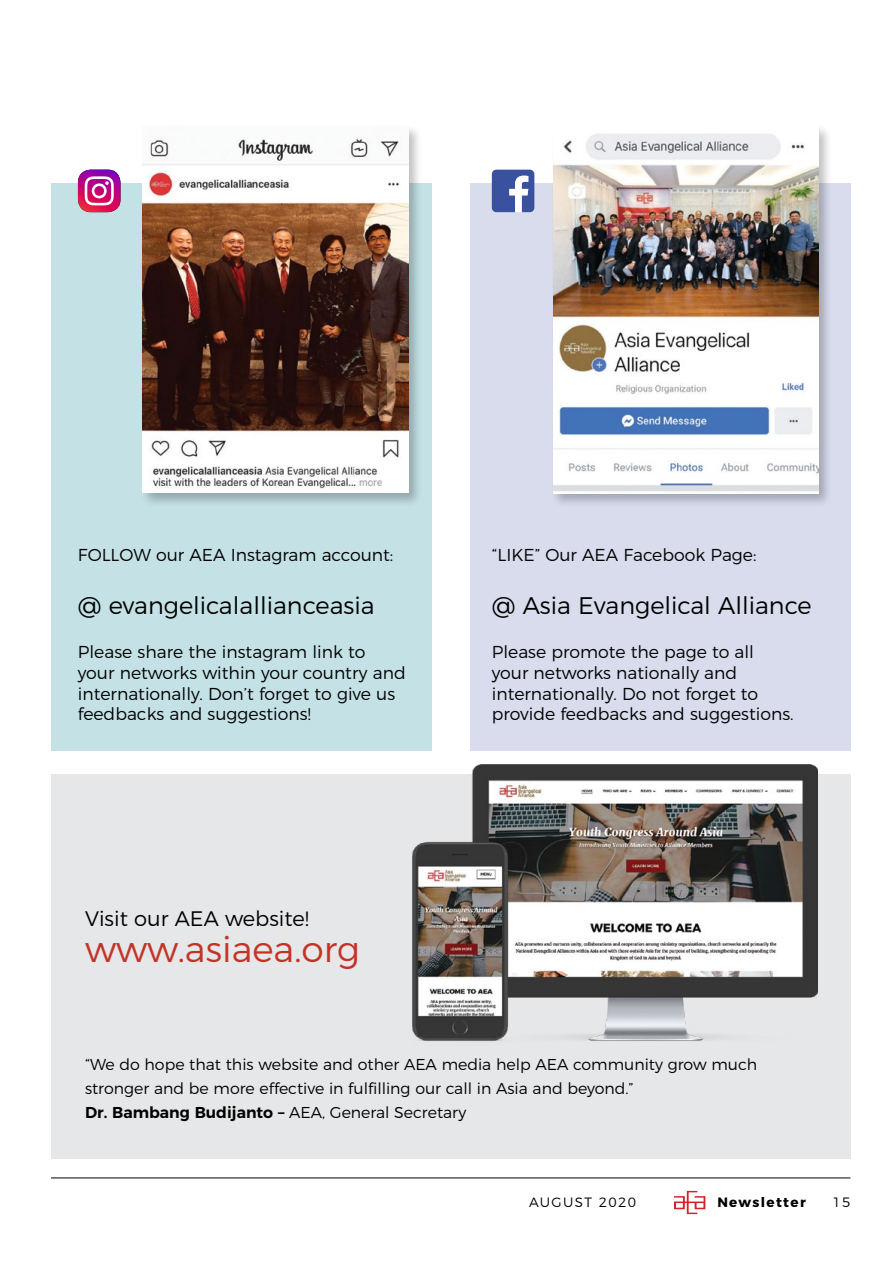
<style>
.page{position:relative;width:893px;height:1263px;background:#fff}
.page>*{position:absolute;margin:0;border:0;box-sizing:border-box;transform-origin:0 0}
.t1{font:300 36px "Montserrat";color:#c43327}
.t2{font:300 24px "Montserrat";color:#000}
.t3{font:300 21px "Montserrat";color:#000}
.t4{font:300 17.25px/20.7px "Montserrat";color:#000}
.t5{font:300 15.75px/24px "Montserrat";color:#000}
.t6{font:300 13.5px "Montserrat";letter-spacing:.1em;color:#000}
.t7{font:700 13.5px "Montserrat";letter-spacing:.1em;color:#000}
.s1{font-weight:600}
</style>
<div class="page">
<hr style="left:51px;top:1178px;width:799px;height:1px;background:#000">
<svg style="left:674px;top:1191px;width:31px;height:23px"></svg>
<div style="left:470px;top:183px;width:380px;height:567px;background:#d8dcec"></div>
<div style="left:51px;top:183px;width:381px;height:567px;background:#c4e1e6"></div>
<svg style="left:492px;top:170px;width:42px;height:42px;background:#6275b3"></svg>
<div style="left:141px;top:123px;width:282px;height:384px;background:#000;opacity:.25"></div>
<img style="left:143px;top:126px;width:265px;height:367px">
<div style="left:551px;top:123px;width:282px;height:385px;background:#000;opacity:.25"></div>
<img style="left:553px;top:126px;width:265px;height:368px">
<img style="left:78px;top:170px;width:42px;height:42px">
<svg style="left:85px;top:176px;width:29px;height:29px"></svg>
<div style="left:51px;top:774px;width:799px;height:384px;background:#e6e7e8"></div>
<img style="left:412px;top:765px;width:406px;height:276px">
<p class="t4" style="left:78px;top:543px;width:317px">FOLLOW our AEA Instagram account:</p>
<h2 class="t2" style="left:78px;top:586px;width:298px">@ evangelicalallianceasia</h2>
<p class="t4" style="left:78px;top:640px;width:329px">Please share the instagram link to your networks within your country and internationally. Don’t forget to give us feedbacks and suggestions!</p>
<p class="t3" style="left:85px;top:902px;width:226px">Visit our AEA website!</p>
<h1 class="t1" style="left:85px;top:921px;width:277px">www.asiaea.org</h1>
<p class="t4" style="left:492px;top:543px;width:266px">“LIKE” Our AEA Facebook Page:</p>
<h2 class="t2" style="left:492px;top:586px;width:321px">@ Asia Evangelical Alliance</h2>
<p class="t4" style="left:492px;top:640px;width:303px">Please promote the page to all your networks nationally and internationally. Do not forget to provide feedbacks and suggestions.</p>
<p class="t5" style="left:85px;top:1051px;width:674px">“We do hope that this website and other AEA media help AEA community grow much stronger and be more effective in fulfilling our call in Asia and beyond.”<br><span class="s1">Dr. Bambang Budijanto –</span> AEA, General Secretary</p>
<p class="t6" style="left:529px;top:1191px;width:108px">AUGUST 2020</p>
<p class="t7" style="left:717px;top:1191px;width:90px">Newsletter</p>
<p class="t6" style="left:832px;top:1191px;width:20px">15</p>
</div>
